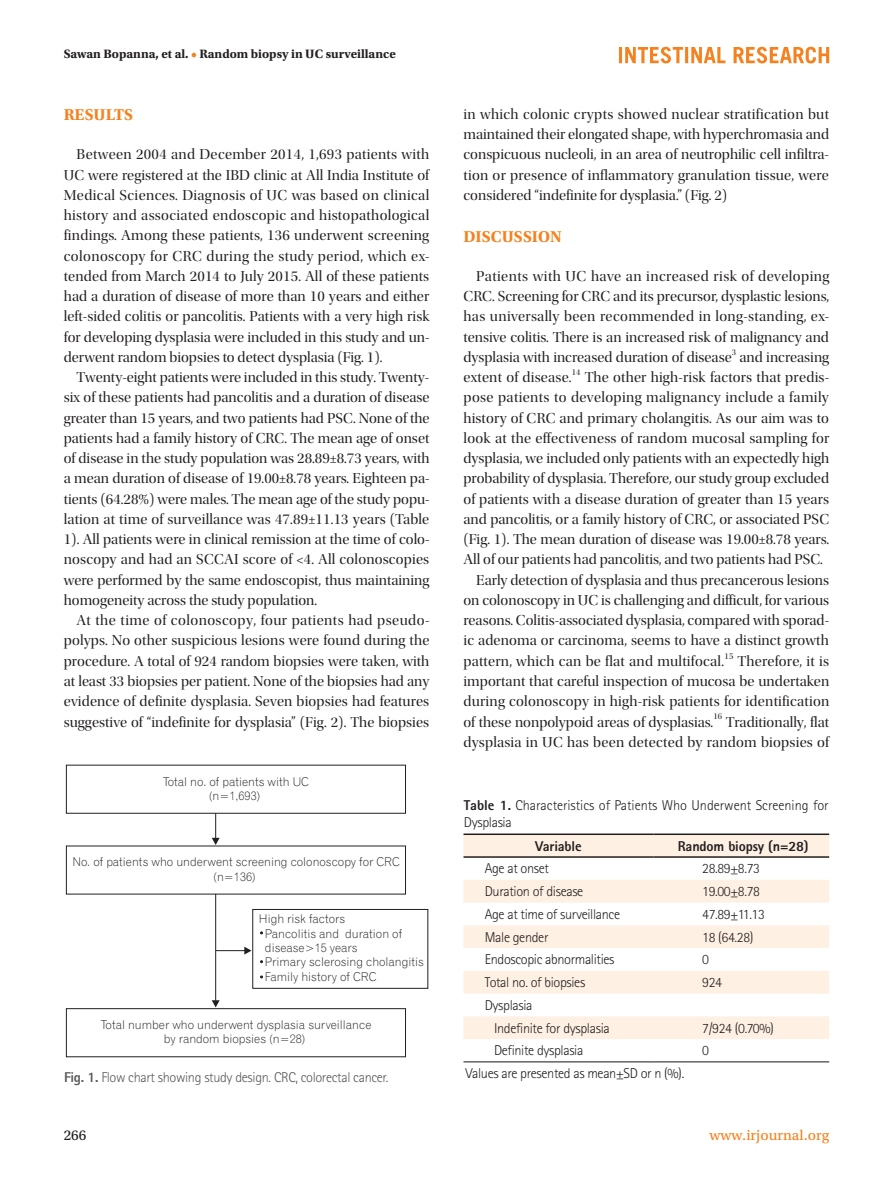
<style>
.page{position:relative;width:893px;height:1191px;background:#fff}
.page>*{position:absolute;margin:0;border:0;box-sizing:border-box;transform-origin:0 0}
.t1{font:700 16.5px "Utopia Std";color:#f58220}
.t2{font:15px/20.2px "Utopia Std Disp";color:#231f20;text-align:justify}
.t3{font:15px "Utopia Std Disp";letter-spacing:.025em;color:#231f20}
.t4{font:15px "Utopia Std Disp";letter-spacing:.02em;color:#231f20}
.t5{font:15px "Utopia Std Capt";color:#f58220}
.t6{font:15px "Utopia Std Capt";color:#231f20}
.t7{font:300 14.25px/22.8px "Rotis Sans Serif Std";letter-spacing:-.025em;color:#231f20}
.t8{font:300 14.25px/17.1px "Rotis Sans Serif Std";letter-spacing:-.005em;color:#231f20}
.t9{font:300 14.25px "Rotis Sans Serif Std";letter-spacing:-.025em;color:#57585a}
.t10{font:800 14.25px "Rotis Sans Serif Std";letter-spacing:-.01em;color:#231f20}
.t11{font:700 12.75px "Utopia Std";color:#231f20}
.t12{font:12px/14.4px "Gothic 720 BT Light B";color:#231f20;text-align:center}
.t13{font:8.7px "Utopia Std Disp";color:#231f20}
.s1{color:#f58220}
.s2{font-weight:800}
</style>
<div class="page">
<svg style="left:619px;top:47px;width:210px;height:16px"></svg>
<svg style="left:463px;top:835px;width:366px;height:204px;fill:#fef0e2"></svg>
<hr style="left:463px;top:833px;width:190px;height:2px;background:#231f20">
<hr style="left:653px;top:833px;width:176px;height:2px;background:#231f20">
<hr style="left:463px;top:856px;width:190px;height:1px;background:#231f20">
<hr style="left:653px;top:856px;width:176px;height:1px;background:#231f20">
<hr style="left:463px;top:1061px;width:190px;height:1px;background:#231f20">
<hr style="left:653px;top:1061px;width:176px;height:1px;background:#231f20">
<svg style="left:66px;top:764px;width:363px;height:293px"></svg>
<svg style="left:212px;top:813px;width:8px;height:32px"></svg>
<hr style="left:215px;top:894px;width:1px;height:107px;background:#231f20">
<svg style="left:212px;top:1000px;width:8px;height:7px"></svg>
<svg style="left:216px;top:946px;width:35px;height:8px"></svg>
<p class="t11" style="left:64px;top:47px;width:334px">Sawan Bopanna, et al. <span class="s1">•</span> Random biopsy in UC surveillance</p>
<p class="t1" style="left:64px;top:105px;width:71px">RESULTS</p>
<p class="t2" style="left:64px;top:145px;width:367px;text-indent:13px">Between 2004 and December 2014, 1,693 patients with UC were registered at the IBD clinic at All India Institute of Medical Sciences. Diagnosis of UC was based on clinical history and associated endoscopic and histopathological findings. Among these patients, 136 underwent screening colonoscopy for CRC during the study period, which ex&shy;tended from March 2014 to July 2015. All of these patients had a duration of disease of more than 10 years and either left-sided colitis or pancolitis. Patients with a very high risk for developing dysplasia were included in this study and un&shy;derwent random biopsies to detect dysplasia (Fig. 1).</p>
<p class="t2" style="left:64px;top:367px;width:367px;text-indent:13px">Twenty-eight patients were included in this study. Twenty&shy;six of these patients had pancolitis and a duration of disease greater than 15 years, and two patients had PSC. None of the patients had a family history of CRC. The mean age of onset of disease in the study population was 28.89±8.73 years, with a mean duration of disease of 19.00±8.78 years. Eighteen pa&shy;tients (64.28%) were males. The mean age of the study popu&shy;lation at time of surveillance was 47.89±11.13 years (Table 1). All patients were in clinical remission at the time of colo&shy;noscopy and had an SCCAI score of &lt;4. All colonoscopies were performed by the same endoscopist, thus maintaining homogeneity across the study population.</p>
<p class="t2" style="left:64px;top:610px;width:367px;text-indent:13px">At the time of colonoscopy, four patients had pseudo&shy;polyps. No other suspicious lesions were found during the procedure. A total of 924 random biopsies were taken, with at least 33 biopsies per patient. None of the biopsies had any evidence of definite dysplasia. Seven biopsies had features suggestive of “indefinite for dysplasia” (Fig. 2). The biopsies</p>
<p class="t12" style="left:163px;top:775px;width:147px">Total no. of patients with UC (n=1,693)</p>
<p class="t12" style="left:72px;top:856px;width:329px">No. of patients who underwent screening colonoscopy for CRC (n=136)</p>
<p class="t12" style="left:265px;top:912px;width:160px;text-align:left;text-indent:-6px">High risk factors<br>Pancolitis and duration of disease&gt;15 years<br>Primary sclerosing cholangitis<br>Family history of CRC</p>
<p class="t12" style="left:101px;top:1018px;width:272px">Total number who underwent dysplasia surveillance by random biopsies (n=28)</p>
<p class="t9" style="left:64px;top:1069px;width:326px"><span class="s2">Fig. 1.</span> Flow chart showing study design. CRC, colorectal cancer.</p>
<p class="t2" style="left:463px;top:104px;width:367px">in which colonic crypts showed nuclear stratification but maintained their elongated shape, with hyperchromasia and conspicuous nucleoli, in an area of neutrophilic cell infiltra&shy;tion or presence of inflammatory granulation tissue, were considered “indefinite for dysplasia.” (Fig. 2)</p>
<p class="t1" style="left:463px;top:227px;width:100px">DISCUSSION</p>
<p class="t2" style="left:463px;top:266px;width:367px;text-indent:13px">Patients with UC have an increased risk of developing CRC. Screening for CRC and its precursor, dysplastic lesions, has universally been recommended in long-standing, ex&shy;tensive colitis. There is an increased risk of malignancy and dysplasia with increased duration of disease</p>
<p class="t13" style="left:732px;top:347px;width:6px">3</p>
<p class="t2" style="left:739px;top:347px;width:91px">and increasing</p>
<p class="t2" style="left:463px;top:367px;width:110px">extent of disease.</p>
<p class="t13" style="left:572px;top:367px;width:10px">14</p>
<p class="t2" style="left:585px;top:367px;width:246px">The other high-risk factors that predis-</p>
<p class="t3" style="left:463px;top:389px;width:367px">pose patients to developing malignancy include a family</p>
<p class="t2" style="left:463px;top:408px;width:367px">history of CRC and primary cholangitis. As our aim was to</p>
<p class="t4" style="left:463px;top:430px;width:367px">look at the effectiveness of random mucosal sampling for</p>
<p class="t2" style="left:463px;top:448px;width:367px">dysplasia, we included only patients with an expectedly high</p>
<p class="t2" style="left:463px;top:469px;width:367px">probability of dysplasia. Therefore, our study group excluded</p>
<p class="t2" style="left:463px;top:489px;width:367px">of patients with a disease duration of greater than 15 years</p>
<p class="t2" style="left:463px;top:509px;width:367px">and pancolitis, or a family history of CRC, or associated PSC</p>
<p class="t2" style="left:463px;top:529px;width:367px">(Fig. 1). The mean duration of disease was 19.00±8.78 years.</p>
<p class="t2" style="left:463px;top:550px;width:361px">All of our patients had pancolitis, and two patients had PSC.</p>
<p class="t2" style="left:476px;top:570px;width:354px">Early detection of dysplasia and thus precancerous lesions</p>
<p class="t2" style="left:463px;top:590px;width:367px">on colonoscopy in UC is challenging and difficult, for various</p>
<p class="t2" style="left:463px;top:610px;width:367px">reasons. Colitis-associated dysplasia, compared with sporad-</p>
<p class="t2" style="left:463px;top:631px;width:367px">ic adenoma or carcinoma, seems to have a distinct growth</p>
<p class="t2" style="left:463px;top:651px;width:262px">pattern, which can be flat and multifocal.</p>
<p class="t13" style="left:724px;top:651px;width:10px">15</p>
<p class="t2" style="left:463px;top:651px;width:367px;text-indent:274px">Therefore, it is important that careful inspection of mucosa be undertaken during colonoscopy in high-risk patients for identification of these nonpolypoid areas of dysplasias.</p>
<p class="t13" style="left:713px;top:712px;width:10px">16</p>
<p class="t2" style="left:463px;top:712px;width:367px;text-align:right">Traditionally, flat<br>dysplasia in UC has been detected by random biopsies of</p>
<p class="t8" style="left:464px;top:796px;width:366px"><span class="s2">Table 1.</span> Characteristics of Patients Who Underwent Screening for<br>Dysplasia</p>
<p class="t10" style="left:535px;top:836px;width:48px">Variable</p>
<p class="t10" style="left:678px;top:836px;width:132px">Random biopsy (n=28)</p>
<p class="t7" style="left:485px;top:857px;width:66px">Age at onset</p>
<p class="t7" style="left:702px;top:857px;width:59px">28.89±8.73</p>
<p class="t7" style="left:485px;top:880px;width:100px">Duration of disease</p>
<p class="t7" style="left:702px;top:880px;width:59px">19.00±8.78</p>
<p class="t7" style="left:485px;top:902px;width:137px">Age at time of surveillance</p>
<p class="t7" style="left:702px;top:902px;width:64px">47.89±11.13</p>
<p class="t7" style="left:485px;top:925px;width:65px">Male gender</p>
<p class="t7" style="left:702px;top:925px;width:53px">18 (64.28)</p>
<p class="t7" style="left:485px;top:948px;width:131px">Endoscopic abnormalities</p>
<p class="t7" style="left:702px;top:948px;width:8px">0</p>
<p class="t7" style="left:485px;top:971px;width:102px">Total no. of biopsies</p>
<p class="t7" style="left:702px;top:971px;width:21px">924</p>
<p class="t7" style="left:494px;top:993px;width:117px;text-indent:-9px">Dysplasia<br>Indefinite for dysplasia</p>
<p class="t7" style="left:702px;top:1016px;width:73px">7/924 (0.70%)</p>
<p class="t7" style="left:494px;top:1039px;width:91px">Definite dysplasia</p>
<p class="t7" style="left:702px;top:1039px;width:8px">0</p>
<p class="t7" style="left:466px;top:1062px;width:220px">Values are presented as mean±SD or n (%).</p>
<p class="t6" style="left:64px;top:1126px;width:24px">266</p>
<p class="t5" style="left:710px;top:1126px;width:121px">www.irjournal.org</p>
</div>
